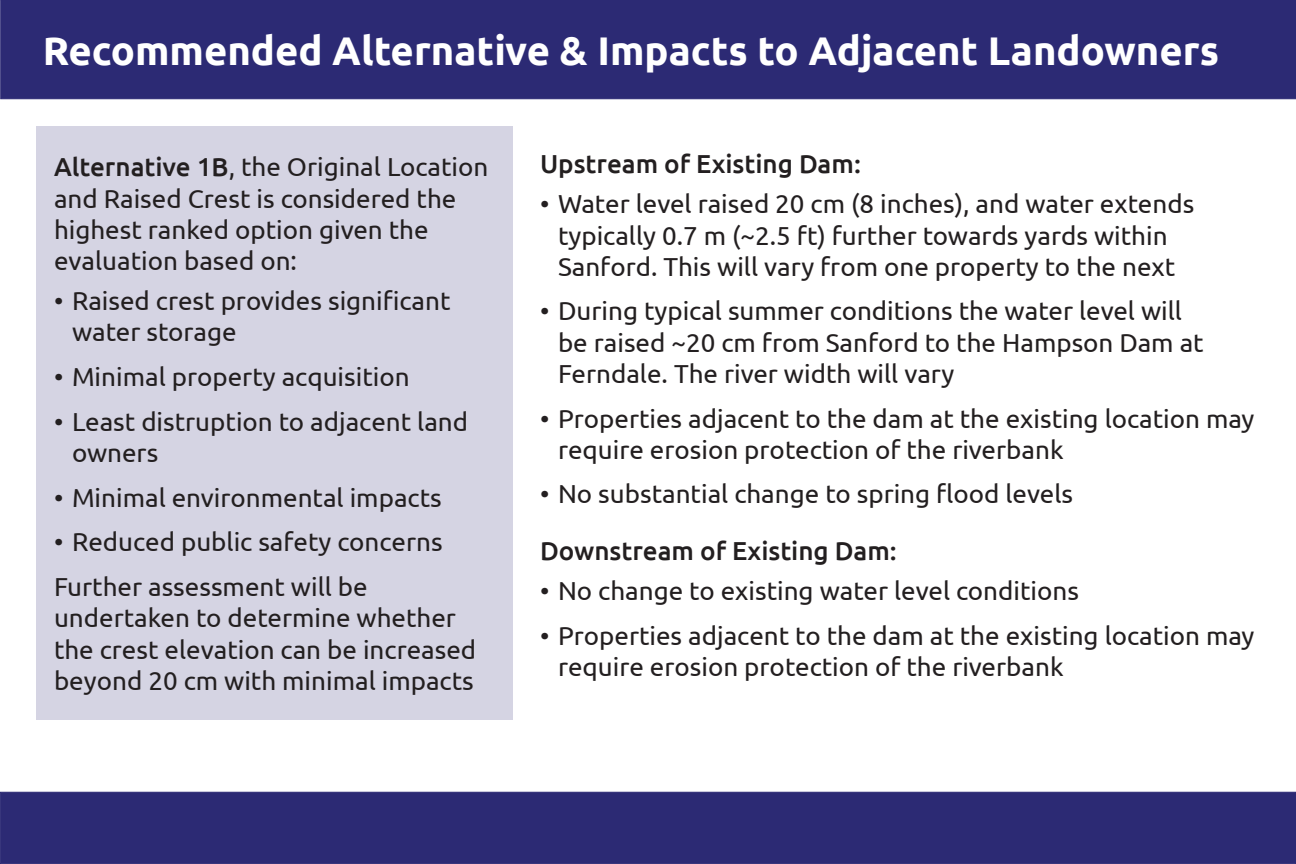
<style>
.page{position:relative;width:1296px;height:864px;background:#fff}
.page>*{position:absolute;margin:0;border:0;box-sizing:border-box;transform-origin:0 0}
.t1{font:700 40px "Ubuntu";color:#fff}
.t2{font:26px/31.2px "Ubuntu";color:#231f20}
.t3{font:500 26px "Ubuntu";color:#231f20}
.s1{font-weight:500}
</style>
<div class="page">
<div style="left:0;top:0;width:1296px;height:99px;background:#2c2a74"></div>
<div style="left:0;top:792px;width:1296px;height:72px;background:#2c2a74"></div>
<div style="left:36px;top:126px;width:477px;height:594px;background:#d5d4e3"></div>
<p class="t1" style="left:43px;top:27px;width:1178px">Recommended Alternative &amp; Impacts to Adjacent Landowners</p>
<p class="t2" style="left:54px;top:151px;width:436px"><span class="s1">Alternative 1B</span>, the Original Location and Raised Crest is considered the highest ranked option given the evaluation based on:</p>
<p class="t2" style="left:72px;top:285px;width:380px;text-indent:-18px">• Raised crest provides significant water storage</p>
<p class="t2" style="left:54px;top:360px;width:357px">• Minimal property acquisition</p>
<p class="t2" style="left:72px;top:405px;width:398px;text-indent:-18px">• Least distruption to adjacent land owners</p>
<p class="t2" style="left:54px;top:481px;width:389px">• Minimal environmental impacts</p>
<p class="t2" style="left:54px;top:526px;width:390px">• Reduced public safety concerns</p>
<p class="t2" style="left:54px;top:570px;width:424px">Further assessment will be undertaken to determine whether the crest elevation can be increased beyond 20 cm with minimal impacts</p>
<p class="t3" style="left:540px;top:147px;width:322px">Upstream of Existing Dam:</p>
<p class="t2" style="left:540px;top:188px;width:656px;text-align:center">• Water level raised 20 cm (8 inches), and water extends typically 0.7 m (~2.5 ft) further towards yards within<br>Sanford. This will vary from one property to the next</p>
<p class="t2" style="left:558px;top:295px;width:647px;text-indent:-18px">• During typical summer conditions the water level will be raised ~20 cm from Sanford to the Hampson Dam at<br>Ferndale. The river width will vary</p>
<p class="t2" style="left:558px;top:402px;width:698px;text-indent:-18px">• Properties adjacent to the dam at the existing location may require erosion protection of the riverbank</p>
<p class="t2" style="left:540px;top:478px;width:535px">• No substantial change to spring flood levels</p>
<p class="t3" style="left:540px;top:534px;width:358px">Downstream of Existing Dam:</p>
<p class="t2" style="left:540px;top:575px;width:540px">• No change to existing water level conditions</p>
<p class="t2" style="left:558px;top:619px;width:698px;text-indent:-18px">• Properties adjacent to the dam at the existing location may require erosion protection of the riverbank</p>
</div>
